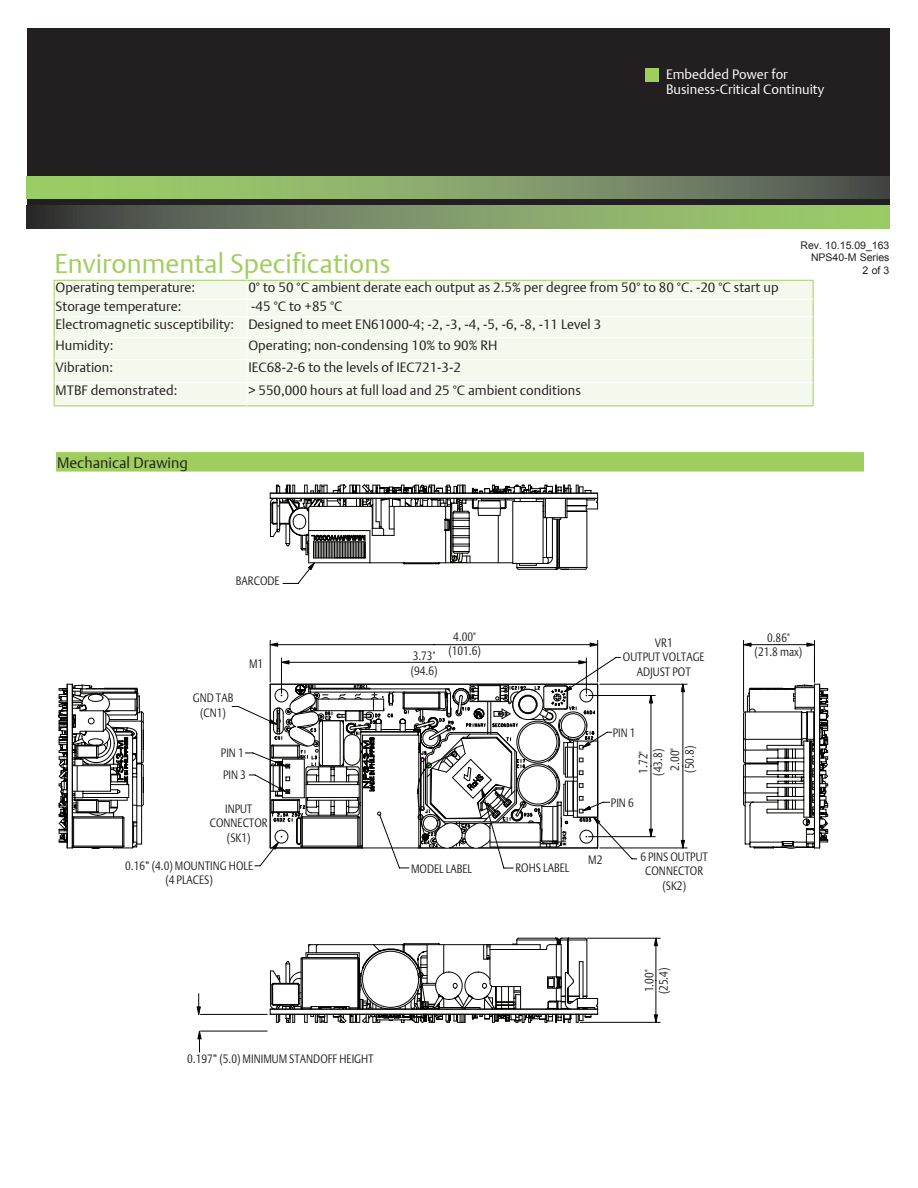
<style>
.page{position:relative;width:918px;height:1188px;background:#fff}
.page>*{position:absolute;margin:0;border:0;box-sizing:border-box;transform-origin:0 0}
.t1{font:27px "DTL Argo T Light";color:#a0ce5e}
.t2{font:15px "DTL Argo T Light";color:#231f20}
.t3{font:13.5px/17.5px "DTL Argo T Light";color:#231f20}
.t4{font:13.5px/15px "DTL Argo T Light";color:#fff}
.t5{font:12px/14.5px "DTL Argo T Light";color:#211f1f;text-align:center;scale:.85 1}
.t6{font:10.5px/12.6px "Arial";color:#231f20;text-align:right}
</style>
<div class="page">
<div style="left:27px;top:28px;width:863px;height:179px;background:#231f20"></div>
<svg style="left:27px;top:205px;width:863px;height:24px;background:#799262"></svg>
<svg style="left:27px;top:176px;width:863px;height:22px;background:#809d65"></svg>
<div style="left:645px;top:68px;width:14px;height:14px;background:#a0ce5e"></div>
<div style="left:55px;top:281px;width:758px;height:125px;background:#f4f9ed"></div>
<hr style="left:54px;top:280px;width:193px;height:1px;background:#a0ce5e">
<hr style="left:247px;top:280px;width:566px;height:1px;background:#a0ce5e">
<svg style="left:54px;top:280px;width:1px;height:126px"></svg>
<svg style="left:813px;top:280px;width:1px;height:126px"></svg>
<hr style="left:54px;top:406px;width:193px;height:1px;background:#a0ce5e">
<hr style="left:247px;top:406px;width:566px;height:1px;background:#a0ce5e">
<hr style="left:54px;top:299px;width:193px;height:1px;background:#fff">
<hr style="left:247px;top:299px;width:566px;height:1px;background:#fff">
<hr style="left:54px;top:317px;width:193px;height:1px;background:#fff">
<hr style="left:247px;top:317px;width:566px;height:1px;background:#fff">
<hr style="left:54px;top:337px;width:193px;height:1px;background:#fff">
<hr style="left:247px;top:337px;width:566px;height:1px;background:#fff">
<hr style="left:54px;top:359px;width:193px;height:1px;background:#fff">
<hr style="left:247px;top:359px;width:566px;height:1px;background:#fff">
<hr style="left:54px;top:383px;width:193px;height:1px;background:#fff">
<hr style="left:247px;top:383px;width:566px;height:1px;background:#fff">
<svg style="left:247px;top:280px;width:1px;height:126px"></svg>
<div style="left:56px;top:452px;width:808px;height:20px;background:#a0ce5e"></div>
<svg style="left:55px;top:452px;width:1px;height:20px"></svg>
<svg style="left:59px;top:484px;width:769px;height:569px"></svg>
<h1 class="t1" style="left:55px;top:248px;width:338px">Environmental Specifications</h1>
<p class="t4" style="left:666px;top:67px;width:160px">Embedded Power for<br>Business-Critical Continuity</p>
<p class="t6" style="left:800px;top:239px;width:91px">Rev. 10.15.09_163<br>NPS40-M Series<br>2 of 3</p>
<p class="t3" style="left:56px;top:279px;width:141px">Operating temperature:</p>
<p class="t3" style="left:248px;top:279px;width:532px">0° to 50 °C ambient derate each output as 2.5% per degree from 50° to 80 °C. -20 °C start up</p>
<p class="t3" style="left:56px;top:298px;width:127px">Storage temperature:</p>
<p class="t3" style="left:56px;top:298px;width:547px;text-indent:196px">-45 °C to +85 °C<br>Electromagnetic susceptibility: Designed to meet EN61000-4; -2, -3, -4, -5, -6, -8, -11 Level 3</p>
<p class="t3" style="left:56px;top:336px;width:59px">Humidity:</p>
<p class="t3" style="left:248px;top:336px;width:251px">Operating; non-condensing 10% to 90% RH</p>
<p class="t3" style="left:56px;top:358px;width:59px">Vibration:</p>
<p class="t3" style="left:248px;top:358px;width:214px">IEC68-2-6 to the levels of IEC721-3-2</p>
<p class="t3" style="left:56px;top:381px;width:123px">MTBF demonstrated:</p>
<p class="t3" style="left:248px;top:381px;width:334px">&gt; 550,000 hours at full load and 25 °C ambient conditions</p>
<p class="t2" style="left:57px;top:453px;width:132px">Mechanical Drawing</p>
<p class="t5" style="left:236px;top:574px;width:53px">BARCODE</p>
<p class="t5" style="left:249px;top:656px;width:18px">M1</p>
<p class="t5" style="left:193px;top:690px;width:49px">GND TAB (CN1)</p>
<p class="t5" style="left:221px;top:742px;width:31px;line-height:21.9px;text-align:left">PIN 1<br>PIN 3</p>
<p class="t5" style="left:210px;top:801px;width:70px">INPUT<br>CONNECTOR (SK1)</p>
<p class="t5" style="left:125px;top:858px;width:152px">0.16” (4.0) MOUNTING HOLE (4 PLACES)</p>
<p class="t5" style="left:187px;top:1052px;width:221px">0.197” (5.0) MINIMUM STANDOFF HEIGHT</p>
<p class="t5" style="left:411px;top:649px;width:33px;text-align:left">3.73" (94.6)</p>
<p class="t5" style="left:448px;top:629px;width:40px">4.00" (101.6)</p>
<p class="t5" style="left:623px;top:635px;width:98px">VR1<br>OUTPUT VOLTAGE<br>ADJUST POT</p>
<p class="t5" style="left:411px;top:861px;width:73px">MODEL LABEL</p>
<p class="t5" style="left:515px;top:861px;width:65px">ROHS LABEL</p>
<p class="t5" style="left:613px;top:725px;width:28px">PIN 1</p>
<p class="t5" style="left:668px;top:773px;width:33px;text-align:left;rotate:-90deg">2.00" (50.8)</p>
<p class="t5" style="left:636px;top:776px;width:33px;text-align:left;rotate:-90deg">1.72" (43.8)</p>
<p class="t5" style="left:611px;top:795px;width:28px">PIN 6</p>
<p class="t5" style="left:588px;top:852px;width:18px">M2</p>
<p class="t5" style="left:640px;top:849px;width:81px">6 PINS OUTPUT<br>CONNECTOR (SK2)</p>
<p class="t5" style="left:642px;top:994px;width:33px;text-align:left;rotate:-90deg">1.00" (25.4)</p>
<p class="t5" style="left:755px;top:630px;width:58px">0.86" (21.8 max)</p>
</div>
